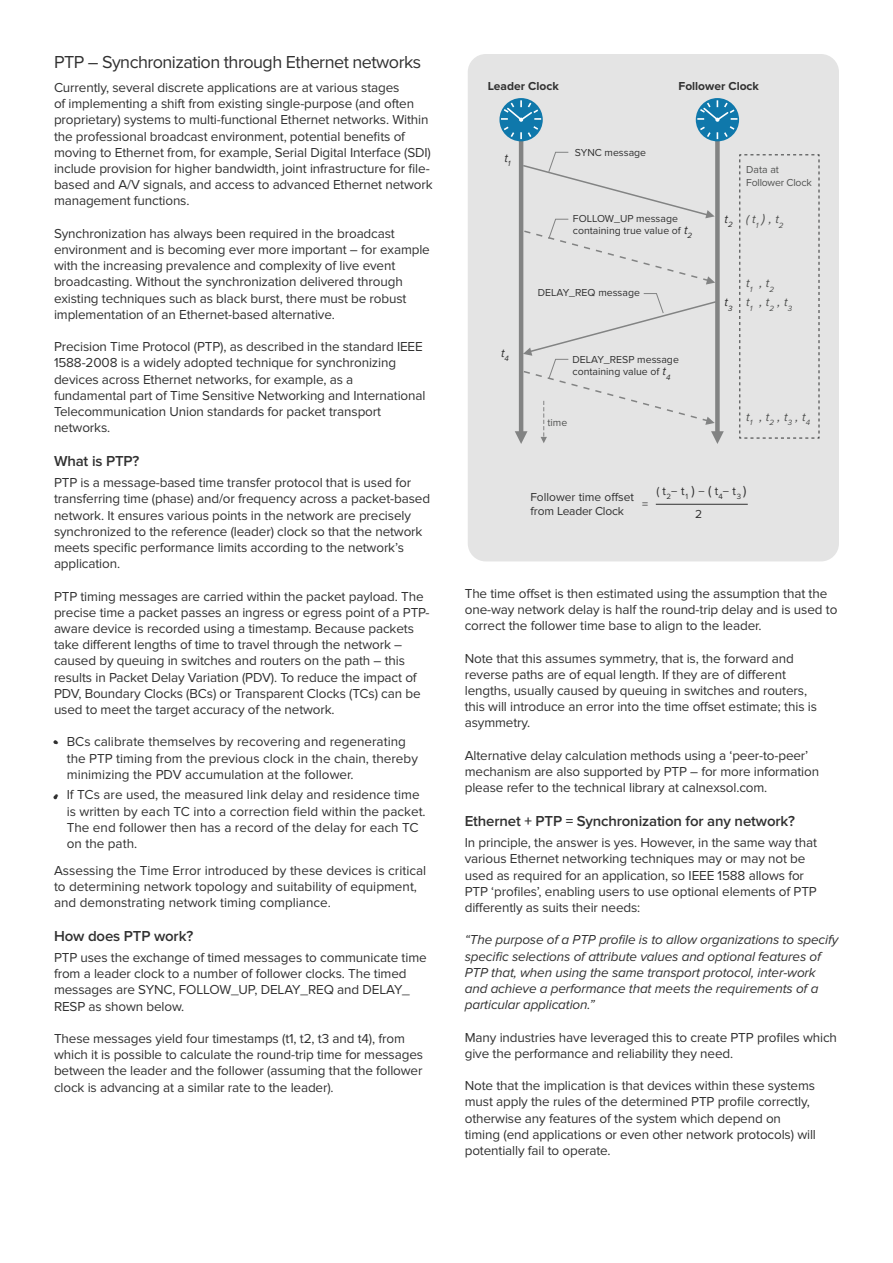
<style>
.page{position:relative;width:893px;height:1263px;background:#fff}
.page>*{position:absolute;margin:0;border:0;box-sizing:border-box;transform-origin:0 0}
.t1{font:18px "Proxima Nova";letter-spacing:-.03em;color:#313131}
.t2{font:600 15px "Proxima Nova";letter-spacing:-.01em;color:#313131}
.t3{font:13.5px/16.2px "Proxima Nova";letter-spacing:-.01em;color:#313131}
.t4{font:italic 13.5px/16.2px "Proxima Nova";letter-spacing:-.01em;color:#313131}
.t5{font:12px/14.2px "Proxima Nova";color:#313131}
.t6{font:italic 12px/19.2px "Proxima Nova";color:#525352}
.t7{font:700 12px "Proxima Nova";color:#313131}
.t8{font:italic 12px "Proxima Nova";color:#313131}
.t9{font:10.5px/12px "Proxima Nova";color:#313131}
.t10{font:10.5px/12.6px "Proxima Nova";letter-spacing:-.02em;color:#525352}
.s1{font-style:italic;font-size:12px}
.s2{font-size:13.5px}
.s3{font-size:10.5px}
</style>
<div class="page">
<svg style="left:53px;top:740px;width:4px;height:4px"></svg>
<svg style="left:53px;top:795px;width:4px;height:4px"></svg>
<div style="left:468px;top:54px;width:371px;height:507px;background:#e4e4e4;border-radius:18px"></div>
<div style="left:715px;top:124px;width:5px;height:310px;background:#828383"></div>
<hr style="left:519px;top:124px;width:4px;height:310px;background:#828383">
<div style="left:696px;top:98px;width:43px;height:43px;background:#0f78ab;border-radius:50%"></div>
<svg style="left:697px;top:100px;width:40px;height:39px"></svg>
<svg style="left:499px;top:98px;width:44px;height:43px"></svg>
<svg style="left:501px;top:100px;width:40px;height:39px;background:#3f92b9"></svg>
<svg style="left:523px;top:152px;width:192px;height:133px"></svg>
<svg style="left:739px;top:154px;width:81px;height:285px"></svg>
<svg style="left:515px;top:293px;width:209px;height:151px"></svg>
<hr style="left:656px;top:504px;width:92px;height:1px;background:#313131">
<h1 class="t1" style="left:54px;top:52px;width:369px">PTP – Synchronization through Ethernet networks</h1>
<p class="t3" style="left:54px;top:80px;width:380px">Currently, several discrete applications are at various stages<br>of implementing a shift from existing single-purpose (and often proprietary) systems to multi-functional Ethernet networks. Within the professional broadcast environment, potential benefits of moving to Ethernet from, for example, Serial Digital Interface (SDI) include provision for higher bandwidth, joint infrastructure for file&shy;based and A/V signals, and access to advanced Ethernet network management functions.</p>
<p class="t3" style="left:54px;top:225px;width:377px">Synchronization has always been required in the broadcast environment and is becoming ever more important – for example with the increasing prevalence and complexity of live event broadcasting. Without the synchronization delivered through existing techniques such as black burst, there must be robust implementation of an Ethernet-based alternative.</p>
<p class="t3" style="left:54px;top:339px;width:373px">Precision Time Protocol (PTP), as described in the standard IEEE 1588-2008 is a widely adopted technique for synchronizing devices across Ethernet networks, for example, as a fundamental part of Time Sensitive Networking and International Telecommunication Union standards for packet transport networks.</p>
<p class="t2" style="left:54px;top:453px;width:87px">What is PTP?</p>
<p class="t3" style="left:54px;top:475px;width:378px">PTP is a message-based time transfer protocol that is used for transferring time (phase) and/or frequency across a packet-based network. It ensures various points in the network are precisely synchronized to the reference (leader) clock so that the network meets specific performance limits according to the network’s application.</p>
<p class="t3" style="left:54px;top:588px;width:377px">PTP timing messages are carried within the packet payload. The precise time a packet passes an ingress or egress point of a PTP&shy;aware device is recorded using a timestamp. Because packets take different lengths of time to travel through the network – caused by queuing in switches and routers on the path – this results in Packet Delay Variation (PDV). To reduce the impact of PDV, Boundary Clocks (BCs) or Transparent Clocks (TCs) can be used to meet the target accuracy of the network.</p>
<p class="t3" style="left:67px;top:734px;width:353px;text-indent:-13px">• BCs calibrate themselves by recovering and regenerating the PTP timing from the previous clock in the chain, thereby minimizing the PDV accumulation at the follower.</p>
<p class="t3" style="left:67px;top:787px;width:360px;text-indent:-13px">• If TCs are used, the measured link delay and residence time is written by each TC into a correction field within the packet.<br>The end follower then has a record of the delay for each TC on the path.</p>
<p class="t3" style="left:54px;top:862px;width:374px">Assessing the Time Error introduced by these devices is critical to determining network topology and suitability of equipment, and demonstrating network timing compliance.</p>
<p class="t2" style="left:54px;top:928px;width:141px">How does PTP work?</p>
<p class="t3" style="left:54px;top:950px;width:374px">PTP uses the exchange of timed messages to communicate time from a leader clock to a number of follower clocks. The timed messages are SYNC, FOLLOW_UP, DELAY_REQ and DELAY_ RESP as shown below.</p>
<p class="t3" style="left:54px;top:1031px;width:371px">These messages yield four timestamps (t1, t2, t3 and t4), from which it is possible to calculate the round-trip time for messages between the leader and the follower (assuming that the follower clock is advancing at a similar rate to the leader).</p>
<p class="t7" style="left:488px;top:79px;width:72px">Leader Clock</p>
<p class="t7" style="left:678px;top:79px;width:82px">Follower Clock</p>
<p class="t8" style="left:504px;top:151px;width:8px">t<sub>1</sub></p>
<p class="t8" style="left:501px;top:346px;width:9px">t<sub>4</sub></p>
<p class="t9" style="left:575px;top:147px;width:73px">SYNC message</p>
<p class="t9" style="left:573px;top:212px;width:121px">FOLLOW_UP message containing true value of <span class="s1">t</span><sub>2</sub></p>
<p class="t9" style="left:538px;top:286px;width:104px">DELAY_REQ message</p>
<p class="t9" style="left:572px;top:354px;width:108px">DELAY_RESP message containing value of <span class="s1">t</span><sub>4</sub></p>
<p class="t10" style="left:547px;top:417px;width:21px">time</p>
<p class="t8" style="left:724px;top:212px;width:10px">t<sub>2</sub></p>
<p class="t10" style="left:746px;top:164px;width:67px">Data at<br>Follower Clock</p>
<p class="t6" style="left:746px;top:210px;width:39px">( t<sub>1</sub> <span class="s2">) ,</span> t<sub>2</sub></p>
<p class="t8" style="left:724px;top:296px;width:9px">t<sub>3</sub></p>
<p class="t6" style="left:746px;top:274px;width:47px">t<sub>1</sub> <span class="s2">,</span> t<sub>2<br></sub>t<sub>1</sub> <span class="s2">,</span> t<sub>2</sub> <span class="s2">,</span> t<sub>3</sub></p>
<p class="t6" style="left:746px;top:407px;width:65px">t<sub>1</sub> <span class="s2">,</span> t<sub>2</sub> <span class="s2">,</span> t<sub>3</sub> <span class="s2">,</span> t<sub>4</sub></p>
<p class="t5" style="left:530px;top:490px;width:105px">Follower time offset from Leader Clock</p>
<p class="t5" style="left:656px;top:479px;width:92px;line-height:22.8px;text-align:center">( t<sub>2</sub><span class="s3">–</span> t<sub>1</sub> <span class="s2">)</span> <span class="s3">–</span> <span class="s2">(</span> t<sub>4</sub><span class="s3">–</span> t<sub>3</sub> <span class="s2">)<br></span>2</p>
<p class="t5" style="left:642px;top:497px;width:7px">=</p>
<p class="t3" style="left:465px;top:585px;width:374px">The time offset is then estimated using the assumption that the one-way network delay is half the round-trip delay and is used to correct the follower time base to align to the leader.</p>
<p class="t3" style="left:465px;top:650px;width:354px">Note that this assumes symmetry, that is, the forward and reverse paths are of equal length. If they are of different lengths, usually caused by queuing in switches and routers, this will introduce an error into the time offset estimate; this is asymmetry.</p>
<p class="t3" style="left:465px;top:747px;width:356px">Alternative delay calculation methods using a ‘peer-to-peer’ mechanism are also supported by PTP – for more information please refer to the technical library at calnexsol.com.</p>
<p class="t2" style="left:465px;top:813px;width:332px">Ethernet + PTP = Synchronization for any network?</p>
<p class="t3" style="left:465px;top:835px;width:354px">In principle, the answer is yes. However, in the same way that various Ethernet networking techniques may or may not be used as required for an application, so IEEE 1588 allows for PTP ‘profiles’, enabling users to use optional elements of PTP differently as suits their needs:</p>
<p class="t4" style="left:465px;top:932px;width:375px">“The purpose of a PTP profile is to allow organizations to specify specific selections of attribute values and optional features of PTP that, when using the same transport protocol, inter-work and achieve a performance that meets the requirements of a particular application.”</p>
<p class="t3" style="left:465px;top:1029px;width:374px">Many industries have leveraged this to create PTP profiles which give the performance and reliability they need.</p>
<p class="t3" style="left:465px;top:1078px;width:353px">Note that the implication is that devices within these systems must apply the rules of the determined PTP profile correctly, otherwise any features of the system which depend on timing (end applications or even other network protocols) will potentially fail to operate.</p>
</div>
